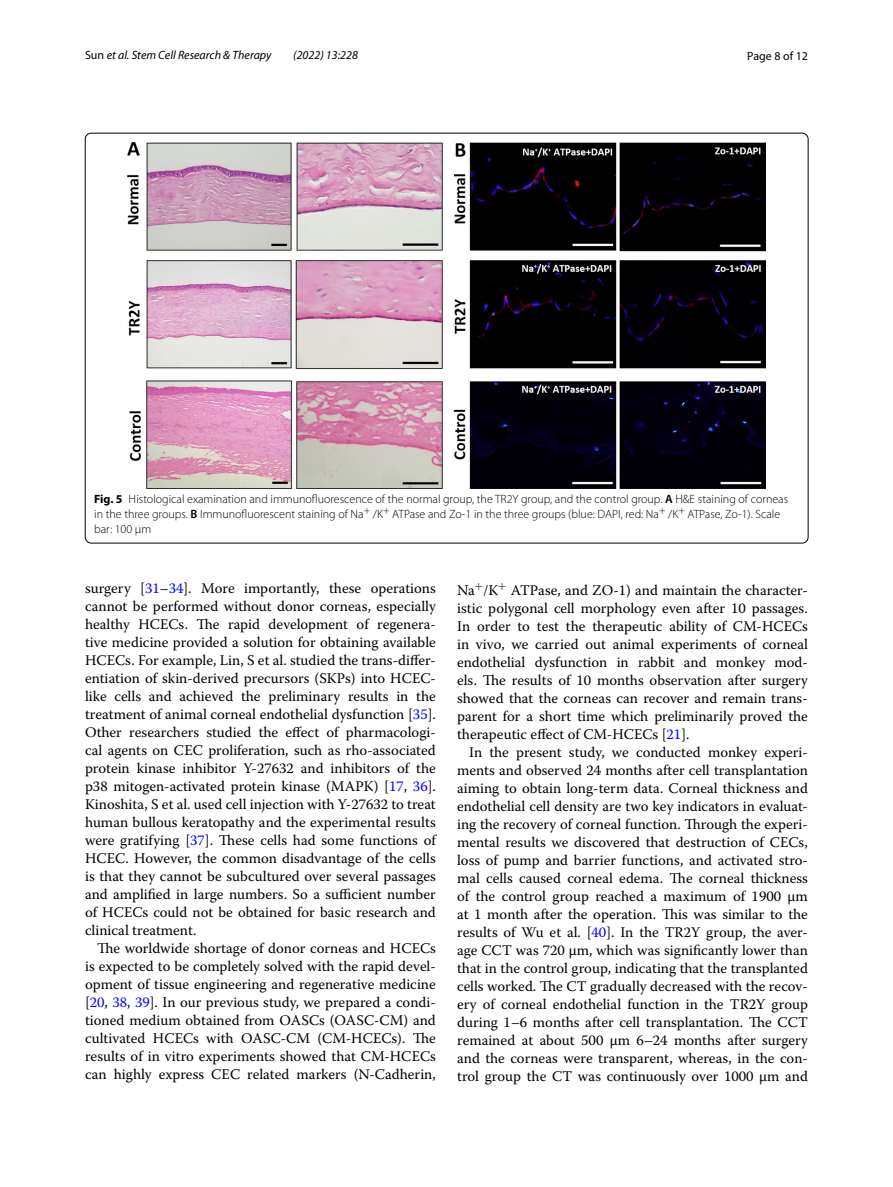
<style>
.page{position:relative;width:893px;height:1187px;background:#fff}
.page>*{position:absolute;margin:0;border:0;box-sizing:border-box;transform-origin:0 0}
.t1{font:14.7px/18px "Warnock Pro";color:#000;text-align:justify}
.t2{font:300 12px/15px "Myriad Pro";color:#000}
.t3{font:italic 12px "Myriad Pro";color:#000}
.t4{font:12px "Myriad Pro";color:#000}
.s1{font-style:normal}
.s2{font-weight:700}
.s3{font-weight:600}
.s4{color:#00f}
</style>
<div class="page">
<img style="left:128px;top:142px;width:638px;height:346px">
<p class="t3" style="left:85px;top:48px;width:188px"><span class="s1">Sun</span> et al. Stem Cell Research &amp; Therapy</p>
<p class="t3" style="left:293px;top:48px;width:66px">(2022) 13:228</p>
<p class="t4" style="left:747px;top:48px;width:62px">Page 8 of 12</p>
<p class="t2" style="left:94px;top:492px;width:695px"><span class="s2">Fig. 5</span> Histological examination and immunofluorescence of the normal group, the TR2Y group, and the control group. <span class="s3">A</span> H&amp;E staining of corneas in the three groups. <span class="s3">B</span> Immunofluorescent staining of Na<sup>+</sup> /K<sup>+</sup> ATPase and Zo-1 in the three groups (blue: DAPI, red: Na<sup>+</sup> /K<sup>+</sup> ATPase, Zo-1). Scale bar: 100 μm</p>
<p class="t1" style="left:85px;top:579px;width:352px">surgery [<span class="s4">31</span>–<span class="s4">34</span>]. More importantly, these operations cannot be performed without donor corneas, especially healthy HCECs. The rapid development of regenera&shy;tive medicine provided a solution for obtaining available HCECs. For example, Lin, S et al. studied the trans-differ&shy;entiation of skin-derived precursors (SKPs) into HCEC&shy;like cells and achieved the preliminary results in the treatment of animal corneal endothelial dysfunction [<span class="s4">35</span>].<br>Other researchers studied the effect of pharmacologi&shy;cal agents on CEC proliferation, such as rho-associated protein kinase inhibitor Y-27632 and inhibitors of the p38 mitogen-activated protein kinase (MAPK) [<span class="s4">17</span>, <span class="s4">36</span>].<br>Kinoshita, S et al. used cell injection with Y-27632 to treat human bullous keratopathy and the experimental results were gratifying [<span class="s4">37</span>]. These cells had some functions of HCEC. However, the common disadvantage of the cells is that they cannot be subcultured over several passages and amplified in large numbers. So a sufficient number of HCECs could not be obtained for basic research and clinical treatment.</p>
<p class="t1" style="left:85px;top:938px;width:352px;text-indent:12px">The worldwide shortage of donor corneas and HCECs is expected to be completely solved with the rapid devel&shy;opment of tissue engineering and regenerative medicine [<span class="s4">20</span>, <span class="s4">38</span>, <span class="s4">39</span>]. In our previous study, we prepared a condi&shy;tioned medium obtained from OASCs (OASC-CM) and cultivated HCECs with OASC-CM (CM-HCECs). The results of in vitro experiments showed that CM-HCECs can highly express CEC related markers (N-Cadherin,</p>
<p class="t1" style="left:457px;top:581px;width:352px">Na<sup>+</sup>/K<sup>+</sup> ATPase, and ZO-1) and maintain the character&shy;istic polygonal cell morphology even after 10 passages.<br>In order to test the therapeutic ability of CM-HCECs in vivo, we carried out animal experiments of corneal endothelial dysfunction in rabbit and monkey mod&shy;els. The results of 10 months observation after surgery showed that the corneas can recover and remain trans&shy;parent for a short time which preliminarily proved the therapeutic effect of CM-HCECs [<span class="s4">21</span>].</p>
<p class="t1" style="left:457px;top:743px;width:352px;text-indent:12px">In the present study, we conducted monkey experi&shy;ments and observed 24 months after cell transplantation aiming to obtain long-term data. Corneal thickness and endothelial cell density are two key indicators in evaluat&shy;ing the recovery of corneal function. Through the experi&shy;mental results we discovered that destruction of CECs, loss of pump and barrier functions, and activated stro&shy;mal cells caused corneal edema. The corneal thickness of the control group reached a maximum of 1900 μm at 1 month after the operation. This was similar to the results of Wu et al. [<span class="s4">40</span>]. In the TR2Y group, the aver&shy;age CCT was 720 μm, which was significantly lower than that in the control group, indicating that the transplanted cells worked. The CT gradually decreased with the recov&shy;ery of corneal endothelial function in the TR2Y group during 1–6 months after cell transplantation. The CCT remained at about 500 μm 6–24 months after surgery and the corneas were transparent, whereas, in the con&shy;trol group the CT was continuously over 1000 μm and</p>
</div>
